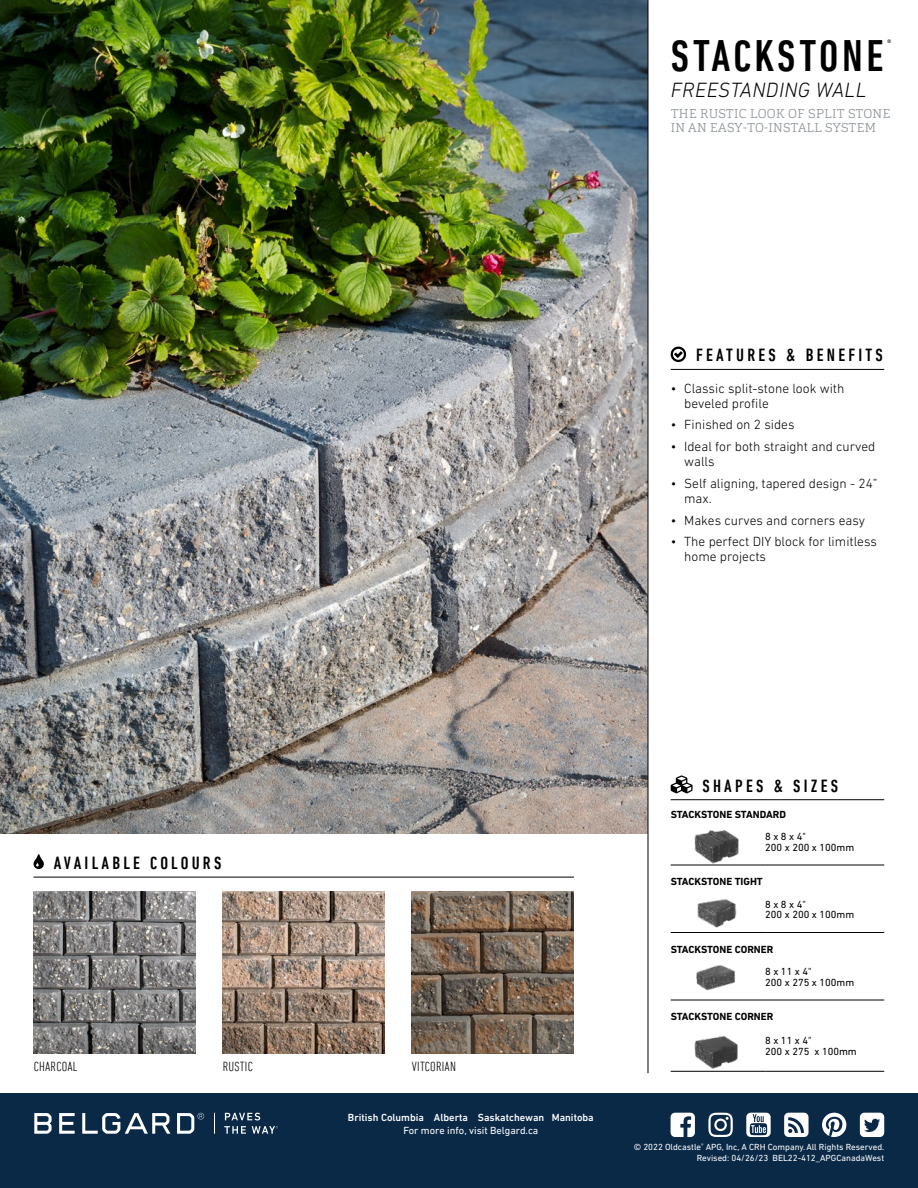
<style>
.page{position:relative;width:918px;height:1188px;background:#fff}
.page>*{position:absolute;margin:0;border:0;box-sizing:border-box;transform-origin:0 0}
.t1{font:500 condensed 45px "DIN Next LT Pro";letter-spacing:.08em;color:#000}
.t2{font:italic 300 21px "DIN Next LT Pro";letter-spacing:.02em;color:#000}
.t3{font:500 condensed 18px "DIN Next LT Pro";letter-spacing:.18em;color:#000}
.t4{font:300 13.5px/15px "DIN Next LT Pro";color:#000}
.t5{font:300 condensed 13.5px "DIN Next LT Pro";letter-spacing:.02em;color:#000}
.t6{font:300 12.75px/14.2px "Cargan";letter-spacing:.02em;color:#959b9f}
.t7{font:10.5px/10.5px "DIN Next LT Pro";color:#000}
.t8{font:700 10.5px "DIN Next LT Pro";color:#000}
.t9{font:500 10.5px "DIN Next LT Pro";color:#fff}
.t10{font:10.5px "DIN Next LT Pro";color:#fff}
.t11{font:500 condensed 9.6px "DIN Next LT Pro";color:#000}
.t12{font:9px "DIN Next LT Pro";color:#fff}
</style>
<div class="page">
<div style="left:0;top:1094px;width:918px;height:94px;background:#0a2947"></div>
<hr style="left:671px;top:369px;width:213px;height:1px;background:#000">
<svg style="left:671px;top:347px;width:15px;height:15px"></svg>
<img style="left:694px;top:830px;width:45px;height:33px">
<img style="left:697px;top:898px;width:40px;height:30px">
<img style="left:696px;top:965px;width:40px;height:26px">
<img style="left:687px;top:1035px;width:59px;height:36px">
<hr style="left:671px;top:799px;width:213px;height:1px;background:#000">
<svg style="left:671px;top:775px;width:22px;height:18px"></svg>
<hr style="left:671px;top:865px;width:94px;height:1px;background:#000">
<hr style="left:765px;top:865px;width:119px;height:1px;background:#000">
<hr style="left:671px;top:932px;width:94px;height:1px;background:#000">
<hr style="left:765px;top:932px;width:119px;height:1px;background:#000">
<hr style="left:671px;top:1000px;width:94px;height:1px;background:#000">
<hr style="left:765px;top:1000px;width:119px;height:1px;background:#000">
<hr style="left:671px;top:1071px;width:94px;height:1px;background:#000">
<hr style="left:765px;top:1071px;width:119px;height:1px;background:#000">
<img style="left:0;top:0;width:648px;height:834px">
<img style="left:34px;top:892px;width:162px;height:162px">
<img style="left:223px;top:892px;width:162px;height:162px">
<img style="left:412px;top:892px;width:162px;height:162px">
<hr style="left:34px;top:877px;width:540px;height:1px;background:#000">
<svg style="left:34px;top:854px;width:10px;height:15px"></svg>
<hr style="left:648px;top:0;width:1px;height:1073px;background:#000">
<svg style="left:225px;top:1113px;width:35px;height:7px"></svg>
<svg style="left:224px;top:1126px;width:22px;height:8px"></svg>
<svg style="left:34px;top:1113px;width:18px;height:21px"></svg>
<svg style="left:59px;top:1113px;width:16px;height:21px"></svg>
<svg style="left:82px;top:1113px;width:88px;height:21px"></svg>
<svg style="left:177px;top:1113px;width:27px;height:21px"></svg>
<svg style="left:214px;top:1113px;width:1px;height:21px"></svg>
<svg style="left:252px;top:1126px;width:26px;height:8px"></svg>
<svg style="left:822px;top:1113px;width:24px;height:24px"></svg>
<svg style="left:708px;top:1113px;width:25px;height:24px"></svg>
<svg style="left:671px;top:1113px;width:24px;height:24px"></svg>
<svg style="left:860px;top:1113px;width:24px;height:24px"></svg>
<svg style="left:746px;top:1113px;width:25px;height:24px"></svg>
<svg style="left:784px;top:1113px;width:25px;height:24px"></svg>
<h1 class="t1" style="left:671px;top:31px;width:214px">STACKSTONE</h1>
<p class="t11" style="left:887px;top:37px;width:6px">®</p>
<h2 class="t2" style="left:671px;top:77px;width:197px">FREESTANDING WALL</h2>
<p class="t6" style="left:671px;top:106px;width:221px">THE RUSTIC LOOK OF SPLIT STONE<br>IN AN EASY-TO-INSTALL SYSTEM</p>
<h3 class="t3" style="left:696px;top:345px;width:188px">FEATURES &amp; BENEFITS</h3>
<p class="t4" style="left:684px;top:381px;width:162px;text-indent:-14px">• Classic split-stone look with beveled profile</p>
<p class="t4" style="left:671px;top:417px;width:125px">• Finished on 2 sides</p>
<p class="t4" style="left:684px;top:439px;width:193px;text-indent:-14px">• Ideal for both straight and curved walls</p>
<p class="t4" style="left:684px;top:476px;width:195px;text-indent:-14px">• Self aligning, tapered design - 24” max.</p>
<p class="t4" style="left:671px;top:512px;width:196px">• Makes curves and corners easy</p>
<p class="t4" style="left:684px;top:534px;width:194px;text-indent:-14px">• The perfect DIY block for limitless home projects</p>
<h3 class="t3" style="left:54px;top:853px;width:169px">AVAILABLE COLOURS</h3>
<p class="t5" style="left:34px;top:1058px;width:45px">CHARCOAL</p>
<p class="t5" style="left:223px;top:1058px;width:31px">RUSTIC</p>
<p class="t5" style="left:412px;top:1058px;width:46px">VITCORIAN</p>
<p class="t9" style="left:348px;top:1111px;width:247px">British Columbia Alberta Saskatchewan Manitoba</p>
<p class="t10" style="left:403px;top:1124px;width:137px">For more info, visit Belgard.ca</p>
<h3 class="t3" style="left:703px;top:776px;width:137px">SHAPES &amp; SIZES</h3>
<p class="t8" style="left:671px;top:808px;width:117px">STACKSTONE STANDARD</p>
<p class="t7" style="left:765px;top:831px;width:91px">8 x 8 x 4"<br>200 x 200 x 100mm</p>
<p class="t8" style="left:671px;top:876px;width:94px">STACKSTONE TIGHT</p>
<p class="t7" style="left:765px;top:899px;width:91px">8 x 8 x 4"<br>200 x 200 x 100mm</p>
<p class="t8" style="left:671px;top:943px;width:104px">STACKSTONE CORNER</p>
<p class="t7" style="left:765px;top:966px;width:91px">8 x 11 x 4"<br>200 x 275 x 100mm</p>
<p class="t8" style="left:671px;top:1011px;width:104px">STACKSTONE CORNER</p>
<p class="t7" style="left:765px;top:1036px;width:93px">8 x 11 x 4"<br>200 x 275 x 100mm</p>
<p class="t12" style="left:634px;top:1142px;width:252px">© 2022 Oldcastle<sup>®</sup> APG, Inc, A CRH Company.All Rights Reserved.</p>
<p class="t12" style="left:697px;top:1153px;width:189px">Revised: 04/26/23 BEL22-412_APGCanadaWest</p>
</div>
